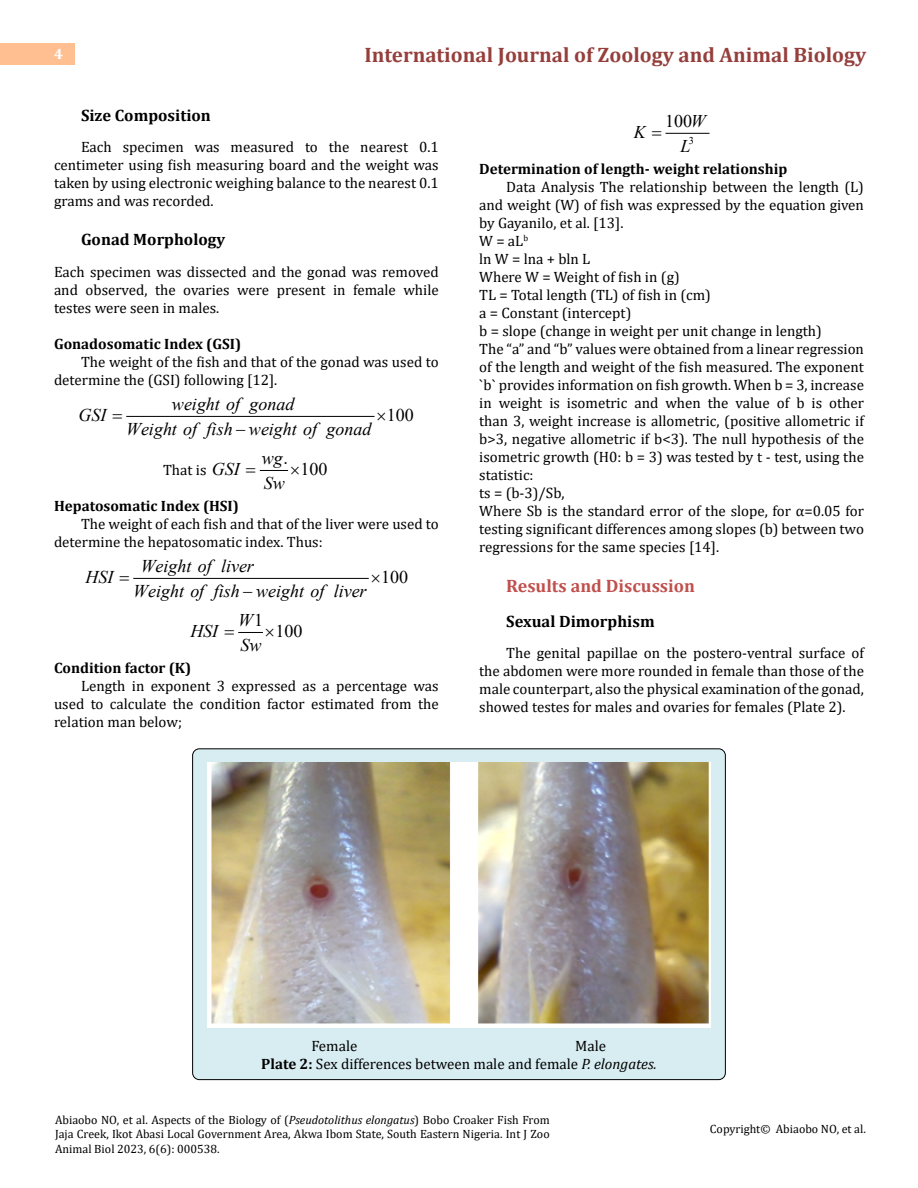
<style>
.page{position:relative;width:918px;height:1188px;background:#fff}
.page>*{position:absolute;margin:0;border:0;box-sizing:border-box;transform-origin:0 0}
.t1{font:700 21px "Cambria";color:#953f3c}
.t2{font:italic 18px/25.3px "Times New Roman";color:#000}
.t3{font:700 18px "Cambria";color:#c0504d}
.t4{font:18px "Times New Roman";color:#000}
.t5{font:italic 17.85px "Times New Roman";color:#000}
.t6{font:17.85px "Times New Roman";color:#000}
.t7{font:700 16.5px "Cambria";color:#000}
.t8{font:15px/18px "Cambria";color:#000;text-align:justify}
.t9{font:700 15px "Cambria";color:#000}
.t10{font:700 15px "Cambria";color:#fff}
.t11{font:12px/14.4px "Cambria";color:#000;text-align:justify}
.t12{font:10.35px "Times New Roman";color:#000}
.s1{font-style:normal}
.s2{font-style:italic}
.s3{font-weight:700}
</style>
<div class="page">
<div style="left:0;top:43px;width:75px;height:21px;background:#ffbf91"></div>
<div style="left:193px;top:749px;width:532px;height:331px;background:#d8edf2;border-radius:7px"></div>
<hr style="left:127px;top:416px;width:247px;height:1px;background:#000">
<hr style="left:134px;top:578px;width:234px;height:1px;background:#000">
<hr style="left:666px;top:133px;width:43px;height:1px;background:#000">
<img style="left:207px;top:763px;width:504px;height:264px">
<svg style="left:259px;top:470px;width:30px;height:1px"></svg>
<svg style="left:238px;top:632px;width:25px;height:1px"></svg>
<p class="t10" style="left:54px;top:44px;width:10px">4</p>
<h1 class="t1" style="left:364px;top:40px;width:503px">International Journal of Zoology and Animal Biology</h1>
<p class="t7" style="left:81px;top:104px;width:131px">Size Composition</p>
<p class="t8" style="left:54px;top:138px;width:386px;text-indent:27px">Each specimen was measured to the nearest 0.1 centimeter using fish measuring board and the weight was taken by using electronic weighing balance to the nearest 0.1 grams and was recorded.</p>
<p class="t7" style="left:81px;top:228px;width:146px">Gonad Morphology</p>
<p class="t8" style="left:54px;top:263px;width:386px">Each specimen was dissected and the gonad was removed and observed, the ovaries were present in female while testes were seen in males.</p>
<p class="t9" style="left:54px;top:333px;width:189px">Gonadosomatic Index (GSI)</p>
<p class="t8" style="left:54px;top:353px;width:386px;text-indent:27px">The weight of the fish and that of the gonad was used to determine the (GSI) following [12].</p>
<p class="t4" style="left:387px;top:402px;width:28px">100</p>
<p class="t2" style="left:126px;top:390px;width:247px;text-indent:46px">weight of gonad<br>Weight of fish weight of gonad</p>
<p class="t2" style="left:78px;top:402px;width:29px">G I</p>
<p class="t2" style="left:91px;top:402px;width:10px">S</p>
<p class="t5" style="left:212px;top:457px;width:29px">GSI</p>
<p class="t8" style="left:163px;top:461px;width:45px">That is</p>
<p class="t5" style="left:262px;top:445px;width:28px">wg<span class="s1">.</span></p>
<p class="t5" style="left:264px;top:471px;width:22px">Sw</p>
<p class="t6" style="left:300px;top:456px;width:28px">100</p>
<p class="t9" style="left:54px;top:495px;width:187px">Hepatosomatic Index (HSI)</p>
<p class="t8" style="left:54px;top:515px;width:386px;text-indent:27px">The weight of each fish and that of the liver were used to determine the hepatosomatic index. Thus:</p>
<p class="t4" style="left:381px;top:564px;width:28px">100</p>
<p class="t2" style="left:133px;top:552px;width:235px;text-indent:7px">Weight of liver<br>Weight of fish weight of liver</p>
<p class="t2" style="left:85px;top:564px;width:29px">HSI</p>
<p class="t5" style="left:190px;top:619px;width:29px">HSI</p>
<p class="t5" style="left:238px;top:607px;width:27px">W<span class="s1">1</span></p>
<p class="t5" style="left:241px;top:633px;width:23px">Sw</p>
<p class="t6" style="left:275px;top:618px;width:29px">100</p>
<p class="t9" style="left:54px;top:657px;width:139px">Condition factor (K)</p>
<p class="t8" style="left:54px;top:677px;width:386px;text-indent:27px">Length in exponent 3 expressed as a percentage was used to calculate the condition factor estimated from the relation man below;</p>
<p class="t6" style="left:665px;top:108px;width:42px">100<span class="s2">W</span></p>
<p class="t5" style="left:634px;top:120px;width:13px">K</p>
<p class="t12" style="left:689px;top:133px;width:7px">3</p>
<p class="t5" style="left:681px;top:133px;width:11px">L</p>
<p class="t9" style="left:479px;top:158px;width:310px">Determination of length- weight relationship</p>
<p class="t8" style="left:479px;top:177px;width:386px;text-align:left;text-indent:27px">Data Analysis The relationship between the length (L) and weight (W) of fish was expressed by the equation given by Gayanilo, et al. [13].<br>W = aL<sup>b<br></sup>ln W = lna + bln L<br>Where W = Weight of fish in (g)<br>TL = Total length (TL) of fish in (cm)<br>a = Constant (intercept)<br>b = slope (change in weight per unit change in length)<br>The “a” and “b” values were obtained from a linear regression of the length and weight of the fish measured. The exponent `b` provides information on fish growth. When b = 3, increase in weight is isometric and when the value of b is other than 3, weight increase is allometric, (positive allometric if b&gt;3, negative allometric if b&lt;3). The null hypothesis of the isometric growth (H0: b = 3) was tested by t - test, using the statistic:<br>ts = (b-3)/Sb,<br>Where Sb is the standard error of the slope, for α=0.05 for testing significant differences among slopes (b) between two regressions for the same species [14].</p>
<p class="t3" style="left:506px;top:573px;width:190px">Results and Discussion</p>
<p class="t7" style="left:506px;top:609px;width:150px">Sexual Dimorphism</p>
<p class="t8" style="left:479px;top:644px;width:386px;text-indent:27px">The genital papillae on the postero-ventral surface of the abdomen were more rounded in female than those of the male counterpart, also the physical examination of the gonad, showed testes for males and ovaries for females (Plate 2).</p>
<p class="t8" style="left:261px;top:1037px;width:397px;text-indent:314px">Male<br><span class="s3">Plate 2:</span> Sex differences between male and female <span class="s2">P. elongates.</span></p>
<p class="t8" style="left:312px;top:1037px;width:47px">Female</p>
<p class="t11" style="left:55px;top:1113px;width:496px">Abiaobo NO, et al. Aspects of the Biology of (<span class="s2">Pseudotolithus elongatus</span>) Bobo Croaker Fish From Jaja Creek, Ikot Abasi Local Government Area, Akwa Ibom State, South Eastern Nigeria. Int J Zoo Animal Biol 2023, 6(6): 000538.</p>
<p class="t11" style="left:710px;top:1121px;width:158px">Copyright© Abiaobo NO, et al.</p>
</div>
